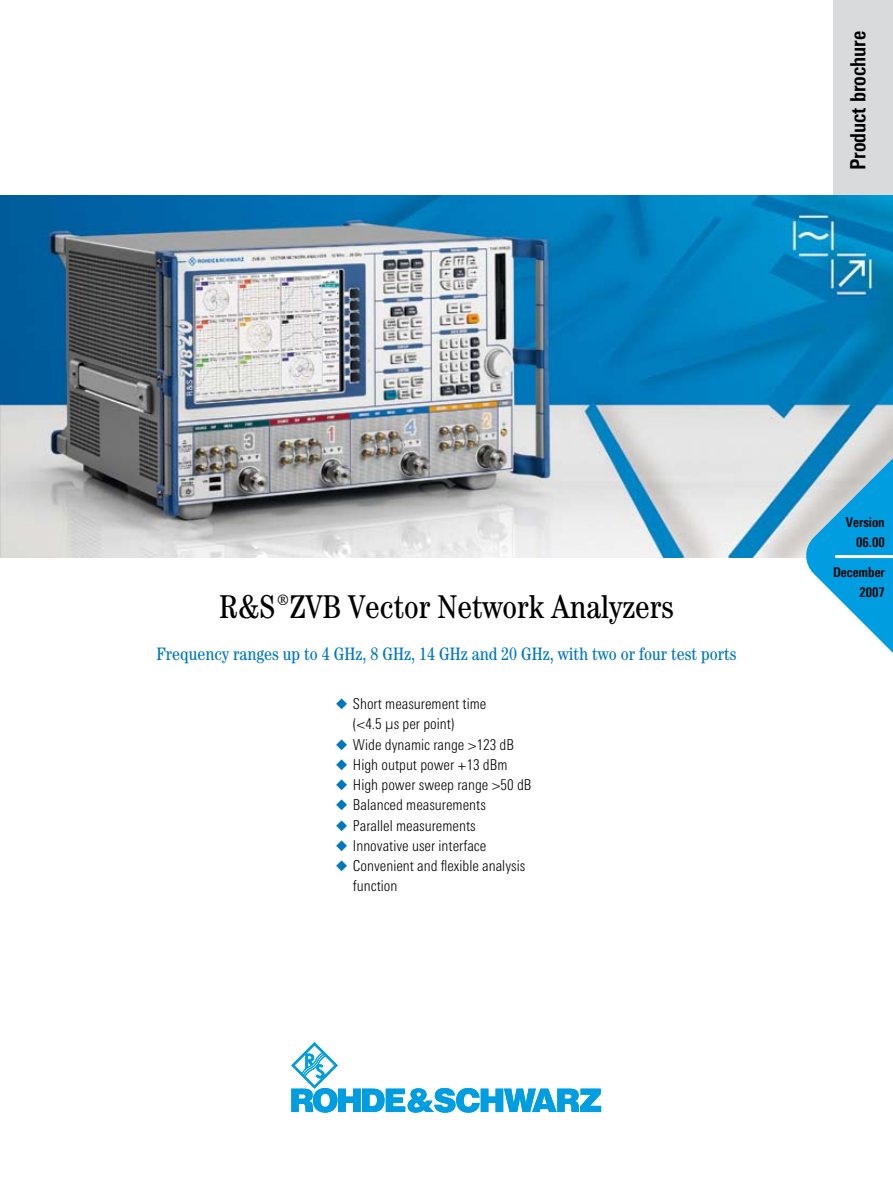
<style>
.page{position:relative;width:893px;height:1191px;background:#fff}
.page>*{position:absolute;margin:0;border:0;box-sizing:border-box;transform-origin:0 0}
.t1{font:condensed 33px "Century";color:#000}
.t2{font:700 21px "RS Univers Cond";color:#000}
.t3{font:condensed 18px "Century";color:#0076bd}
.t4{font:300 15px/20.2px "RS Univers Cond";color:#000}
.t5{font:700 13.5px/20.2px "RS Univers Cond";color:#000;text-align:right}
.s1{color:#0076bd}
</style>
<div class="page">
<div style="left:833px;top:0;width:60px;height:206px;background:#d9dadb"></div>
<img style="left:0;top:196px;width:893px;height:361px">
<svg style="left:804px;top:446px;width:89px;height:207px"></svg>
<hr style="left:836px;top:555px;width:57px;height:3px;background:#fff">
<svg style="left:291px;top:1042px;width:310px;height:70px"></svg>
<h2 class="t2" style="left:846px;top:170px;width:141px;rotate:-90deg">Product brochure</h2>
<h1 class="t1" style="left:219px;top:587px;width:456px">¸ZVB Vector Network Analyzers</h1>
<p class="t3" style="left:156px;top:643px;width:582px">Frequency ranges up to 4 GHz, 8 GHz, 14 GHz and 20 GHz, with two or four test ports</p>
<p class="t4" style="left:353px;top:693px;width:135px;text-indent:-17px"><span class="s1">◆</span> Short measurement time (&lt;4.5 µs per point)</p>
<p class="t4" style="left:336px;top:734px;width:180px"><span class="s1">◆</span> Wide dynamic range &gt;123 dB</p>
<p class="t4" style="left:336px;top:754px;width:173px"><span class="s1">◆</span> High output power +13 dBm</p>
<p class="t4" style="left:336px;top:774px;width:197px"><span class="s1">◆</span> High power sweep range &gt;50 dB</p>
<p class="t4" style="left:336px;top:795px;width:151px"><span class="s1">◆</span> Balanced measurements</p>
<p class="t4" style="left:336px;top:815px;width:141px"><span class="s1">◆</span> Parallel measurements</p>
<p class="t4" style="left:336px;top:835px;width:152px"><span class="s1">◆</span> Innovative user interface</p>
<p class="t4" style="left:353px;top:855px;width:174px;text-indent:-17px"><span class="s1">◆</span> Convenient and flexible analysis function</p>
<p class="t5" style="left:846px;top:511px;width:40px">Version<br>06.00</p>
<p class="t5" style="left:833px;top:562px;width:53px">December</p>
<p class="t5" style="left:859px;top:582px;width:27px">2007</p>
</div>
